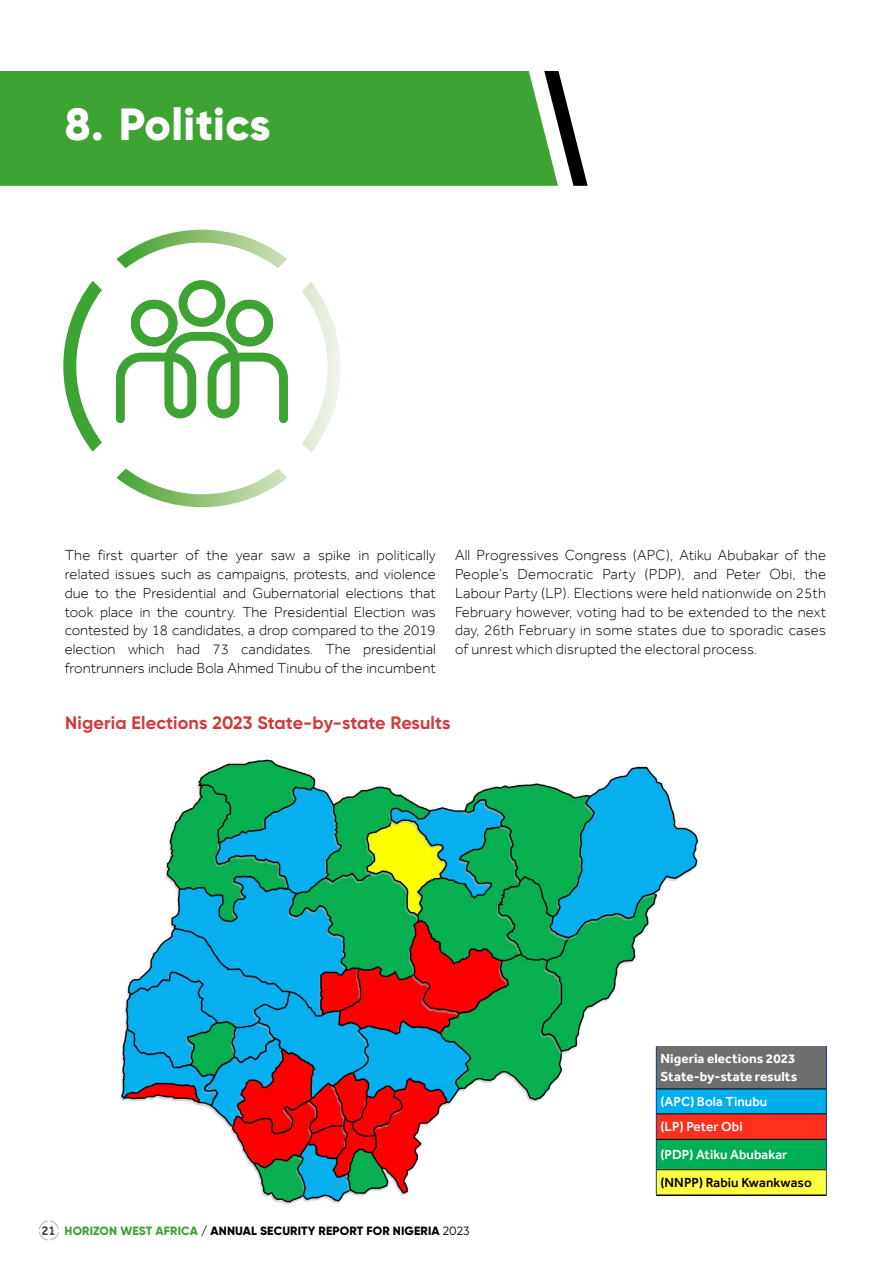
<style>
.page{position:relative;width:893px;height:1263px;background:#fff}
.page>*{position:absolute;margin:0;border:0;box-sizing:border-box;transform-origin:0 0}
.t1{font:800 45px "Gilroy";letter-spacing:.01em;color:#fff}
.t2{font:700 18px "Gilroy";letter-spacing:.005em;color:#cf3b3d}
.t3{font:300 15px/18.8px "Effra";letter-spacing:.01em;color:#000;text-align:justify}
.t4{font:500 13.5px/25.2px "Effra";letter-spacing:.005em;color:#fff}
.t5{font:700 13.5px/18px "Effra";letter-spacing:.005em;color:#fff}
.t6{font:500 13.5px "Effra";letter-spacing:.005em;color:#000}
.t7{font:500 13.5px "Effra";color:#3b3b3a}
.t8{font:800 12px "Gilroy";letter-spacing:.01em;color:#000}
.s1{color:#3da434}
.s2{font-weight:400}
</style>
<div class="page">
<img style="left:119px;top:759px;width:581px;height:446px">
<div style="left:0;top:71px;width:544px;height:115px;background:#3da434"></div>
<svg style="left:544px;top:71px;width:44px;height:115px"></svg>
<svg style="left:116px;top:230px;width:171px;height:38px"></svg>
<svg style="left:117px;top:469px;width:170px;height:39px"></svg>
<svg style="left:302px;top:282px;width:38px;height:171px"></svg>
<svg style="left:63px;top:281px;width:39px;height:171px"></svg>
<svg style="left:116px;top:280px;width:172px;height:143px"></svg>
<svg style="left:39px;top:1220px;width:20px;height:20px"></svg>
<div style="left:656px;top:1046px;width:170px;height:43px;background:#6f6f6e"></div>
<div style="left:656px;top:1089px;width:170px;height:25px;background:#00aeed"></div>
<div style="left:656px;top:1114px;width:170px;height:25px;background:#ff2f1d"></div>
<div style="left:656px;top:1139px;width:170px;height:31px;background:#00ae55"></div>
<div style="left:656px;top:1170px;width:170px;height:25px;background:#ffff3e"></div>
<svg style="left:656px;top:1090px;width:1px;height:49px"></svg>
<hr style="left:656px;top:1139px;width:1px;height:31px;background:#0b4396">
<svg style="left:656px;top:1170px;width:1px;height:24px"></svg>
<svg style="left:826px;top:1170px;width:1px;height:24px"></svg>
<hr style="left:656px;top:1046px;width:1px;height:43px;background:#0b4396">
<hr style="left:826px;top:1046px;width:1px;height:43px;background:#0b4396">
<hr style="left:656px;top:1089px;width:170px;height:1px;background:#000">
<hr style="left:656px;top:1113px;width:170px;height:1px;background:#000">
<hr style="left:656px;top:1139px;width:170px;height:1px;background:#000">
<hr style="left:656px;top:1169px;width:170px;height:1px;background:#000">
<hr style="left:826px;top:1139px;width:1px;height:31px;background:#0b4396">
<hr style="left:656px;top:1194px;width:171px;height:2px;background:#000">
<svg style="left:826px;top:1089px;width:1px;height:50px"></svg>
<h1 class="t1" style="left:65px;top:96px;width:207px">8. Politics</h1>
<p class="t3" style="left:65px;top:546px;width:373px">The first quarter of the year saw a spike in politically related issues such as campaigns, protests, and violence due to the Presidential and Gubernatorial elections that took place in the country. The Presidential Election was contested by 18 candidates, a drop compared to the 2019 election which had 73 candidates. The presidential frontrunners include Bola Ahmed Tinubu of the incumbent</p>
<p class="t3" style="left:455px;top:546px;width:373px">All Progressives Congress (APC), Atiku Abubakar of the People’s Democratic Party (PDP), and Peter Obi, the Labour Party (LP). Elections were held nationwide on 25th February however, voting had to be extended to the next day, 26th February in some states due to sporadic cases of unrest which disrupted the electoral process.</p>
<p class="t2" style="left:65px;top:711px;width:387px">Nigeria Elections 2023 State-by-state Results</p>
<p class="t7" style="left:42px;top:1222px;width:16px">21</p>
<p class="t8" style="left:65px;top:1223px;width:406px"><span class="s1">HORIZON WEST AFRICA</span> / ANNUAL SECURITY REPORT FOR NIGERIA <span class="s2">2023</span></p>
<p class="t5" style="left:660px;top:1049px;width:138px">Nigeria elections 2023<br>State-by-state results</p>
<p class="t4" style="left:660px;top:1089px;width:108px">(APC) Bola Tinubu (LP) Peter Obi</p>
<p class="t4" style="left:660px;top:1142px;width:128px">(PDP) Atiku Abubakar</p>
<p class="t6" style="left:660px;top:1174px;width:153px">(NNPP) Rabiu Kwankwaso</p>
</div>
